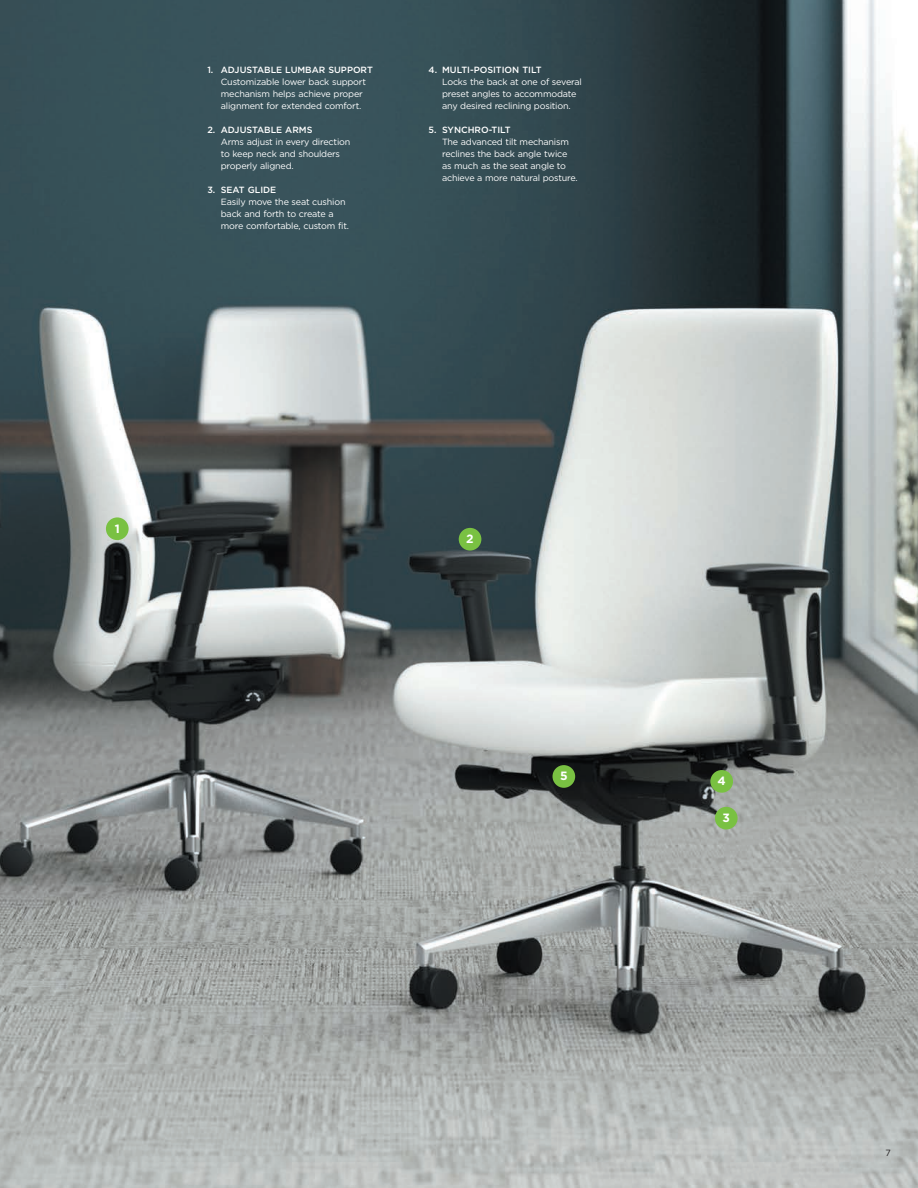
<style>
.page{position:relative;width:918px;height:1188px;background:#fff}
.page>*{position:absolute;margin:0;border:0;box-sizing:border-box;transform-origin:0 0}
.t1{font:700 12px "Gotham";color:#fff}
.t2{font:9px/12px "Gotham";letter-spacing:-.02em;color:#fff}
.t3{font:500 9px "Gotham";color:#fff}
.t4{font:9px "Gotham";color:#231f20}
</style>
<div class="page">
<img style="left:0;top:0;width:918px;height:1188px">
<div style="left:715px;top:807px;width:23px;height:23px;background:#79c142;border-radius:50%"></div>
<div style="left:106px;top:517px;width:23px;height:23px;background:#79c142;border-radius:50%"></div>
<div style="left:459px;top:528px;width:22px;height:23px;background:#79c142;border-radius:50%"></div>
<div style="left:553px;top:765px;width:22px;height:23px;background:#79c142;border-radius:50%"></div>
<div style="left:710px;top:770px;width:23px;height:23px;background:#79c142;border-radius:50%"></div>
<p class="t3" style="left:207px;top:65px;width:167px">1. ADJUSTABLE LUMBAR SUPPORT</p>
<p class="t2" style="left:221px;top:76px;width:147px">Customizable lower back support mechanism helps achieve proper alignment for extended comfort.</p>
<p class="t3" style="left:207px;top:125px;width:107px">2. ADJUSTABLE ARMS</p>
<p class="t2" style="left:221px;top:136px;width:131px">Arms adjust in every direction to keep neck and shoulders properly aligned.</p>
<p class="t3" style="left:207px;top:185px;width:70px">3. SEAT GLIDE</p>
<p class="t2" style="left:221px;top:196px;width:130px">Easily move the seat cushion back and forth to create a more comfortable, custom fit.</p>
<p class="t3" style="left:429px;top:65px;width:114px">4. MULTI-POSITION TILT</p>
<p class="t2" style="left:442px;top:76px;width:141px">Locks the back at one of several preset angles to accommodate any desired reclining position.</p>
<p class="t3" style="left:429px;top:125px;width:84px">5. SYNCHRO-TILT</p>
<p class="t2" style="left:442px;top:136px;width:137px">The advanced tilt mechanism reclines the back angle twice as much as the seat angle to achieve a more natural posture.</p>
<h1 class="t1" style="left:115px;top:522px;width:7px">1</h1>
<h1 class="t1" style="left:466px;top:532px;width:9px">2</h1>
<h1 class="t1" style="left:560px;top:769px;width:9px">5</h1>
<h1 class="t1" style="left:718px;top:774px;width:10px">4</h1>
<h1 class="t1" style="left:723px;top:811px;width:9px">3</h1>
<p class="t4" style="left:886px;top:1147px;width:7px">7</p>
</div>
